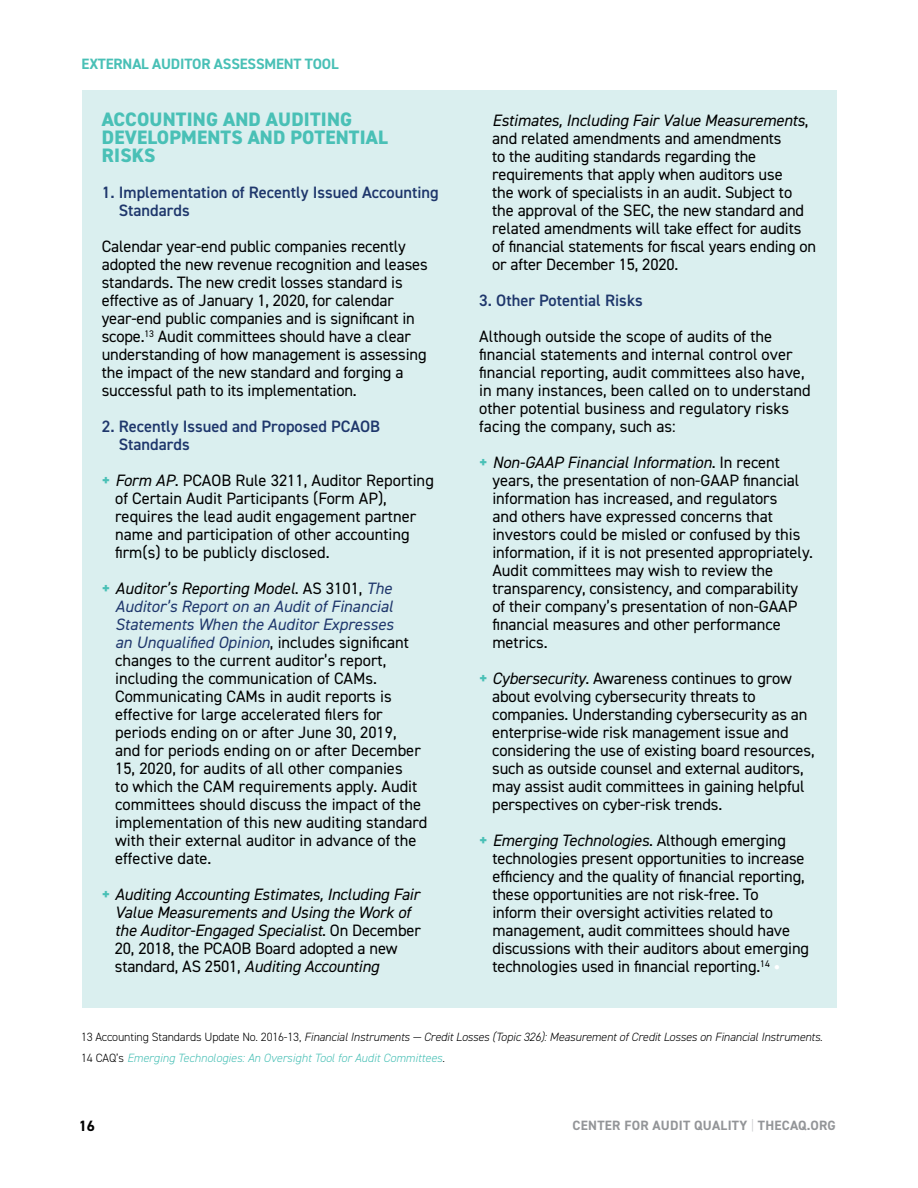
<style>
.page{position:relative;width:918px;height:1188px;background:#fff}
.page>*{position:absolute;margin:0;border:0;box-sizing:border-box;transform-origin:0 0}
.t1{font:800 19.5px/18px "DIN2014";letter-spacing:.01em;color:#49c0b6}
.t2{font:16.5px/18px "DIN2014";letter-spacing:-.01em;color:#000}
.t3{font:italic 16.5px/18px "DIN2014";letter-spacing:-.01em;color:#000}
.t4{font:600 16.5px/18px "DIN2014";color:#1f376c}
.t5{font:700 15px "DIN2014";letter-spacing:-.01em;color:#49c0b6}
.t6{font:700 15px "DIN2014";color:#000}
.t7{font:700 13.5px "DIN2014";letter-spacing:.02em;color:#939598}
.t8{font:italic 300 12px/21.1px "DIN2014";letter-spacing:-.01em;color:#000}
.s1{font-weight:800;color:#49c0b6}
.s2{font-style:italic}
.s3{font-style:italic;color:#1f376c}
.s4{font-weight:800;font-style:normal;color:#49c0b6}
.s5{font-style:normal}
.s6{font-family:"Museo Sans 100";color:#fff}
.s7{color:#49c0b6}
.s8{font-weight:300;color:#c7c8ca}
</style>
<div class="page">
<div style="left:82px;top:90px;width:754px;height:918px;background:#daefef"></div>
<p class="t5" style="left:82px;top:54px;width:259px">EXTERNAL AUDITOR ASSESSMENT TOOL</p>
<p class="t1" style="left:102px;top:110px;width:288px">ACCOUNTING AND AUDITING<br>DEVELOPMENTS AND POTENTIAL<br>RISKS</p>
<p class="t4" style="left:119px;top:183px;width:321px;text-indent:-17px">1. Implementation of Recently Issued Accounting<br>Standards</p>
<p class="t2" style="left:102px;top:237px;width:328px">Calendar year-end public companies recently adopted the new revenue recognition and leases standards. The new credit losses standard is effective as of January 1, 2020, for calendar year-end public companies and is significant in scope.<sup>13</sup> Audit committees should have a clear understanding of how management is assessing the impact of the new standard and forging a successful path to its implementation.</p>
<p class="t4" style="left:119px;top:417px;width:263px;text-indent:-17px">2. Recently Issued and Proposed PCAOB<br>Standards</p>
<p class="t2" style="left:115px;top:471px;width:320px;text-indent:-13px"><span class="s1">+</span> <span class="s2">Form AP</span>. PCAOB Rule 3211, Auditor Reporting of Certain Audit Participants (Form AP), requires the lead audit engagement partner name and participation of other accounting firm(s) to be publicly disclosed.</p>
<p class="t2" style="left:115px;top:579px;width:314px;text-indent:-13px"><span class="s1">+</span> <span class="s2">Auditor’s Reporting Model</span>. AS 3101, <span class="s3">The Auditor’s Report on an Audit of Financial Statements When the Auditor Expresses<br>an Unqualified Opinion</span>, includes significant changes to the current auditor’s report, including the communication of CAMs.<br>Communicating CAMs in audit reports is effective for large accelerated filers for periods ending on or after June 30, 2019,<br>and for periods ending on or after December 15, 2020, for audits of all other companies<br>to which the CAM requirements apply. Audit committees should discuss the impact of the implementation of this new auditing standard with their external auditor in advance of the effective date.</p>
<p class="t3" style="left:115px;top:885px;width:308px;text-indent:-13px"><span class="s4">+</span> Auditing Accounting Estimates, Including Fair Value Measurements and Using the Work of the Auditor-Engaged Specialist<span class="s5">. On December 20, 2018, the PCAOB Board adopted a new standard, AS 2501,</span> Auditing Accounting</p>
<p class="t2" style="left:492px;top:111px;width:325px"><span class="s2">Estimates, Including Fair Value Measurements</span>, and related amendments and amendments<br>to the auditing standards regarding the requirements that apply when auditors use<br>the work of specialists in an audit. Subject to the approval of the SEC, the new standard and related amendments will take effect for audits of financial statements for fiscal years ending on or after December 15, 2020.</p>
<p class="t4" style="left:479px;top:291px;width:165px">3. Other Potential Risks</p>
<p class="t2" style="left:479px;top:327px;width:333px">Although outside the scope of audits of the financial statements and internal control over financial reporting, audit committees also have, in many instances, been called on to understand other potential business and regulatory risks facing the company, such as:</p>
<p class="t2" style="left:492px;top:453px;width:322px;text-indent:-13px"><span class="s1">+</span> <span class="s2">Non-GAAP Financial Information</span>. In recent years, the presentation of non-GAAP financial information has increased, and regulators<br>and others have expressed concerns that investors could be misled or confused by this information, if it is not presented appropriately.<br>Audit committees may wish to review the transparency, consistency, and comparability of their company’s presentation of non-GAAP financial measures and other performance metrics.</p>
<p class="t2" style="left:492px;top:669px;width:324px;text-indent:-13px"><span class="s1">+</span> <span class="s2">Cybersecurity</span>. Awareness continues to grow about evolving cybersecurity threats to companies. Understanding cybersecurity as an enterprise-wide risk management issue and considering the use of existing board resources, such as outside counsel and external auditors, may assist audit committees in gaining helpful perspectives on cyber-risk trends.</p>
<p class="t2" style="left:492px;top:831px;width:318px;text-indent:-13px"><span class="s1">+</span> <span class="s2">Emerging Technologies</span>. Although emerging technologies present opportunities to increase efficiency and the quality of financial reporting, these opportunities are not risk-free. To<br>inform their oversight activities related to management, audit committees should have discussions with their auditors about emerging technologies used in financial reporting.<sup>14</sup> <span class="s6">•</span></p>
<p class="t8" style="left:81px;top:1026px;width:743px"><span class="s5">13 Accounting Standards Update No. 2016-13,</span> Financial Instruments — Credit Losses (Topic 326): Measurement of Credit Losses on Financial Instruments<span class="s5">.<br>14 CAQ’s</span> <span class="s7">Emerging Technologies: An Oversight Tool for Audit Committees</span><span class="s5">.</span></p>
<p class="t6" style="left:79px;top:1116px;width:18px">16</p>
<p class="t7" style="left:573px;top:1117px;width:265px">CENTER FOR AUDIT QUALITY <span class="s8">|</span> THECAQ.ORG</p>
</div>
